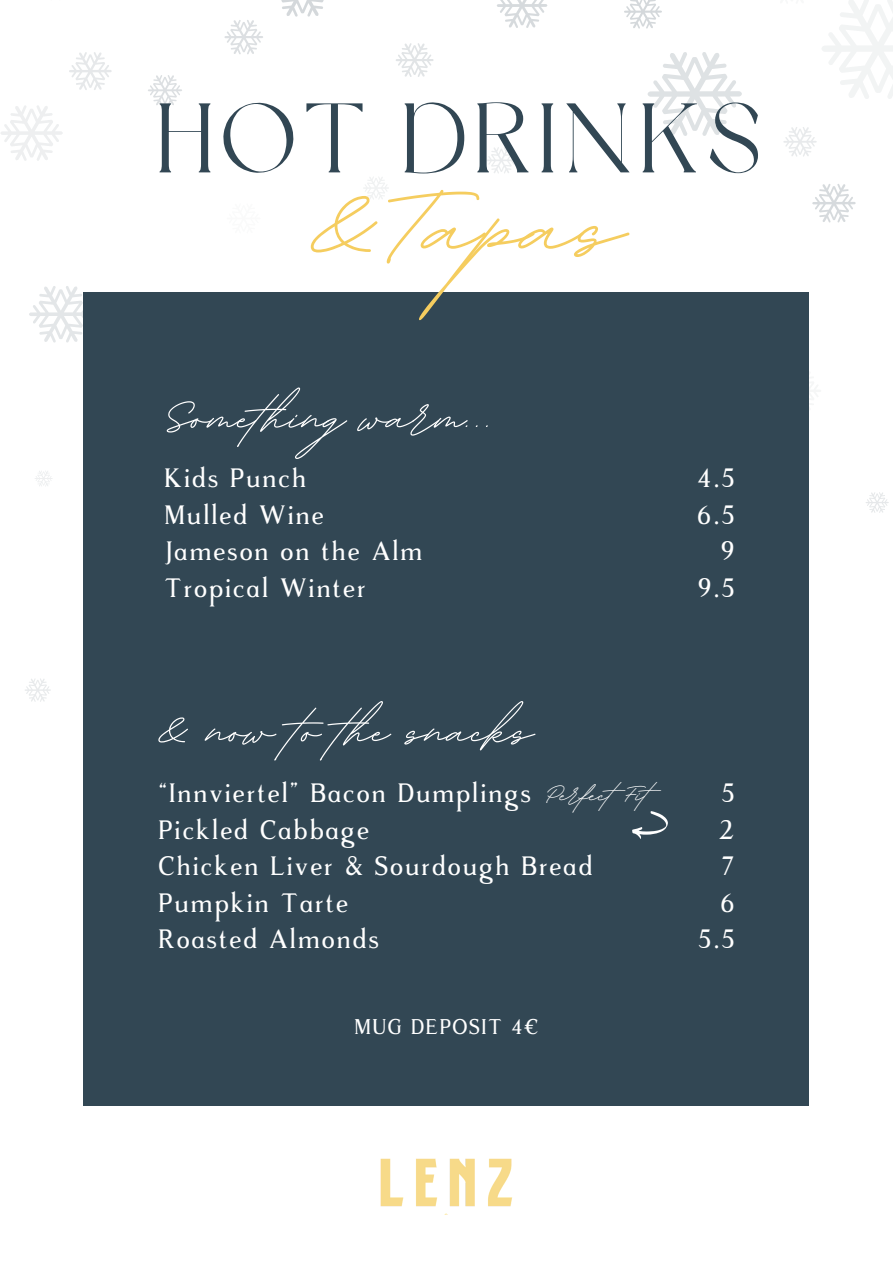
<style>
.page{position:relative;width:893px;height:1264px;background:#fff}
.page>*{position:absolute;margin:0;border:0;box-sizing:border-box;transform-origin:0 0}
.t1{font:700 174.9px "BD Script";color:#f5cd5f}
.t2{font:98.25px "Dream Avenue";letter-spacing:.075em;color:#324754}
.t3{font:700 77.7px "BD Script";color:#fff}
.t4{font:700 42.6px "BD Script";color:#fff}
.t5{font:26.55px "Rasmus";letter-spacing:.075em;color:#fff}
.t6{font:21.3px "Rasmus";letter-spacing:.075em;color:#fff}
</style>
<div class="page">
<img style="left:380px;top:1158px;width:132px;height:56px">
<svg style="left:866px;top:492px;width:22px;height:21px"></svg>
<svg style="left:25px;top:678px;width:26px;height:24px"></svg>
<svg style="left:624px;top:0;width:38px;height:29px"></svg>
<svg style="left:822px;top:0;width:70px;height:99px"></svg>
<svg style="left:812px;top:184px;width:43px;height:39px"></svg>
<svg style="left:497px;top:0;width:50px;height:28px"></svg>
<svg style="left:69px;top:52px;width:43px;height:38px"></svg>
<svg style="left:648px;top:52px;width:93px;height:84px"></svg>
<svg style="left:148px;top:75px;width:34px;height:31px"></svg>
<svg style="left:281px;top:0;width:43px;height:17px"></svg>
<svg style="left:29px;top:286px;width:55px;height:57px"></svg>
<svg style="left:224px;top:20px;width:39px;height:34px"></svg>
<svg style="left:487px;top:147px;width:29px;height:26px"></svg>
<svg style="left:364px;top:177px;width:24px;height:22px"></svg>
<svg style="left:783px;top:127px;width:33px;height:30px"></svg>
<svg style="left:35px;top:471px;width:17px;height:15px"></svg>
<svg style="left:1px;top:105px;width:62px;height:56px"></svg>
<svg style="left:396px;top:43px;width:37px;height:34px"></svg>
<div style="left:84px;top:292px;width:725px;height:813px;background:#324754"></div>
<svg style="left:632px;top:811px;width:35px;height:28px"></svg>
<p class="t2" style="left:157px;top:99px;width:605px">HOT DRINKS</p>
<p class="t1" style="left:311px;top:111px;width:314px">&amp;Tapas</p>
<p class="t3" style="left:164px;top:366px;width:332px">Something warm...</p>
<p class="t5" style="left:164px;top:465px;width:143px">Kids Punch</p>
<p class="t5" style="left:164px;top:501px;width:161px">Mulled Wine</p>
<p class="t5" style="left:164px;top:538px;width:259px">Jameson on the Alm</p>
<p class="t5" style="left:164px;top:574px;width:203px">Tropical Winter</p>
<p class="t5" style="left:697px;top:465px;width:38px">4.5</p>
<p class="t5" style="left:697px;top:501px;width:38px">6.5</p>
<p class="t5" style="left:721px;top:538px;width:14px">9</p>
<p class="t5" style="left:698px;top:574px;width:38px">9.5</p>
<p class="t3" style="left:158px;top:679px;width:376px">&amp; now to the snacks</p>
<p class="t5" style="left:158px;top:779px;width:374px">“Innviertel” Bacon Dumplings</p>
<p class="t5" style="left:158px;top:816px;width:212px">Pickled Cabbage</p>
<p class="t5" style="left:158px;top:852px;width:435px">Chicken Liver &amp; Sourdough Bread</p>
<p class="t5" style="left:158px;top:889px;width:191px">Pumpkin Tarte</p>
<p class="t5" style="left:158px;top:926px;width:222px">Roasted Almonds</p>
<p class="t4" style="left:545px;top:766px;width:106px">Perfect Fit</p>
<p class="t6" style="left:354px;top:1016px;width:185px">MUG DEPOSIT 4€</p>
<p class="t5" style="left:721px;top:779px;width:14px">5</p>
<p class="t5" style="left:718px;top:816px;width:17px">2</p>
<p class="t5" style="left:721px;top:852px;width:14px">7</p>
<p class="t5" style="left:720px;top:889px;width:15px">6</p>
<p class="t5" style="left:698px;top:926px;width:38px">5.5</p>
</div>
